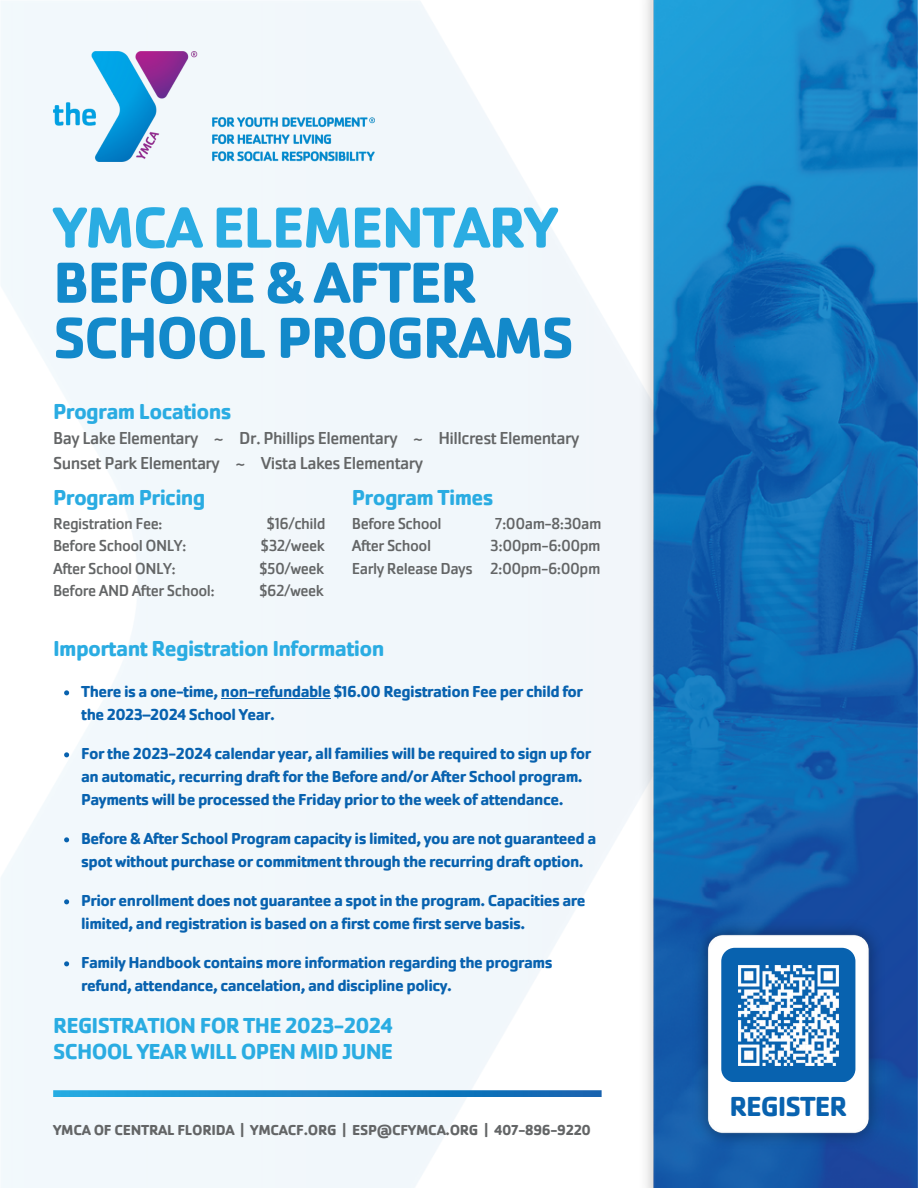
<style>
.page{position:relative;width:918px;height:1188px;background:#fff}
.page>*{position:absolute;margin:0;border:0;box-sizing:border-box;transform-origin:0 0}
.t1{font:700 60px/55.2px "Cachet Pro";letter-spacing:-.03em;color:#1389ca}
.t2{font:700 28.65px "Cachet Pro";letter-spacing:-.035em;color:#0862af}
.t3{font:700 22.5px "Cachet Pro";letter-spacing:-.03em;color:#2aace2}
.t4{font:18px "Cachet Pro";letter-spacing:-.03em;color:#636566}
.t5{font:700 16.5px/23px "Cachet Pro";letter-spacing:-.03em;color:#0862af}
.t6{font:16.5px "Cachet Pro";letter-spacing:-.03em;color:#636566}
.t7{font:700 15px "Cachet Pro";letter-spacing:-.02em;color:#636566}
.s1{color:#2aace2}
</style>
<div class="page">
<img style="left:1px;top:1px;width:609px;height:1187px">
<img style="left:53px;top:51px;width:322px;height:110px">
<img style="left:53px;top:1091px;width:548px;height:6px">
<img style="left:610px;top:0;width:308px;height:1188px">
<img style="left:687px;top:914px;width:203px;height:240px">
<div style="left:721px;top:948px;width:134px;height:134px;background:#0862af;border-radius:14px"></div>
<img style="left:738px;top:965px;width:100px;height:100px">
<svg style="left:64px;top:690px;width:5px;height:5px"></svg>
<hr style="left:221px;top:698px;width:109px;height:1px;background:#0862af">
<svg style="left:64px;top:752px;width:5px;height:5px"></svg>
<svg style="left:64px;top:837px;width:5px;height:5px"></svg>
<svg style="left:64px;top:899px;width:5px;height:5px"></svg>
<svg style="left:64px;top:961px;width:5px;height:5px"></svg>
<p class="t1" style="left:53px;top:200px;width:522px"><span class="s1">YMCA ELEMENTARY<br></span>BEFORE &amp; AFTER<br>SCHOOL PROGRAMS</p>
<p class="t3" style="left:53px;top:398px;width:180px">Program Locations</p>
<p class="t4" style="left:53px;top:427px;width:528px">Bay Lake Elementary ~ Dr. Phillips Elementary ~ Hillcrest Elementary</p>
<p class="t4" style="left:53px;top:452px;width:372px">Sunset Park Elementary ~ Vista Lakes Elementary</p>
<p class="t3" style="left:53px;top:483px;width:154px">Program Pricing</p>
<p class="t6" style="left:53px;top:513px;width:111px">Registration Fee:</p>
<p class="t6" style="left:267px;top:513px;width:61px">$16/child</p>
<p class="t6" style="left:53px;top:535px;width:135px">Before School ONLY:</p>
<p class="t6" style="left:261px;top:535px;width:66px">$32/week</p>
<p class="t6" style="left:53px;top:558px;width:124px">After School ONLY:</p>
<p class="t6" style="left:259px;top:558px;width:67px">$50/week</p>
<p class="t6" style="left:53px;top:580px;width:163px">Before AND After School:</p>
<p class="t6" style="left:259px;top:580px;width:66px">$62/week</p>
<p class="t3" style="left:352px;top:483px;width:143px">Program Times</p>
<p class="t6" style="left:352px;top:513px;width:91px">Before School</p>
<p class="t6" style="left:495px;top:513px;width:108px">7:00am-8:30am</p>
<p class="t6" style="left:352px;top:535px;width:81px">After School</p>
<p class="t6" style="left:490px;top:535px;width:112px">3:00pm-6:00pm</p>
<p class="t6" style="left:352px;top:558px;width:250px">Early Release Days 2:00pm-6:00pm</p>
<p class="t3" style="left:53px;top:635px;width:333px">Important Registration Information</p>
<p class="t5" style="left:81px;top:680px;width:503px">There is a one-time, non-refundable $16.00 Registration Fee per child for the 2023–2024 School Year.</p>
<p class="t5" style="left:81px;top:742px;width:512px">For the 2023-2024 calendar year, all families will be required to sign up for an automatic, recurring draft for the Before and/or After School program.<br>Payments will be processed the Friday prior to the week of attendance.</p>
<p class="t5" style="left:81px;top:827px;width:517px">Before &amp; After School Program capacity is limited, you are not guaranteed a spot without purchase or commitment through the recurring draft option.</p>
<p class="t5" style="left:81px;top:889px;width:506px">Prior enrollment does not guarantee a spot in the program. Capacities are limited, and registration is based on a first come first serve basis.</p>
<p class="t5" style="left:81px;top:951px;width:473px">Family Handbook contains more information regarding the programs refund, attendance, cancelation, and discipline policy.</p>
<p class="t3" style="left:53px;top:1012px;width:341px">REGISTRATION FOR THE 2023-2024</p>
<p class="t3" style="left:53px;top:1038px;width:342px">SCHOOL YEAR WILL OPEN MID JUNE</p>
<p class="t7" style="left:53px;top:1121px;width:539px">YMCA OF CENTRAL FLORIDA | YMCACF.ORG | ESP@CFYMCA.ORG | 407-896-9220</p>
<p class="t2" style="left:729px;top:1088px;width:119px">REGISTER</p>
</div>
